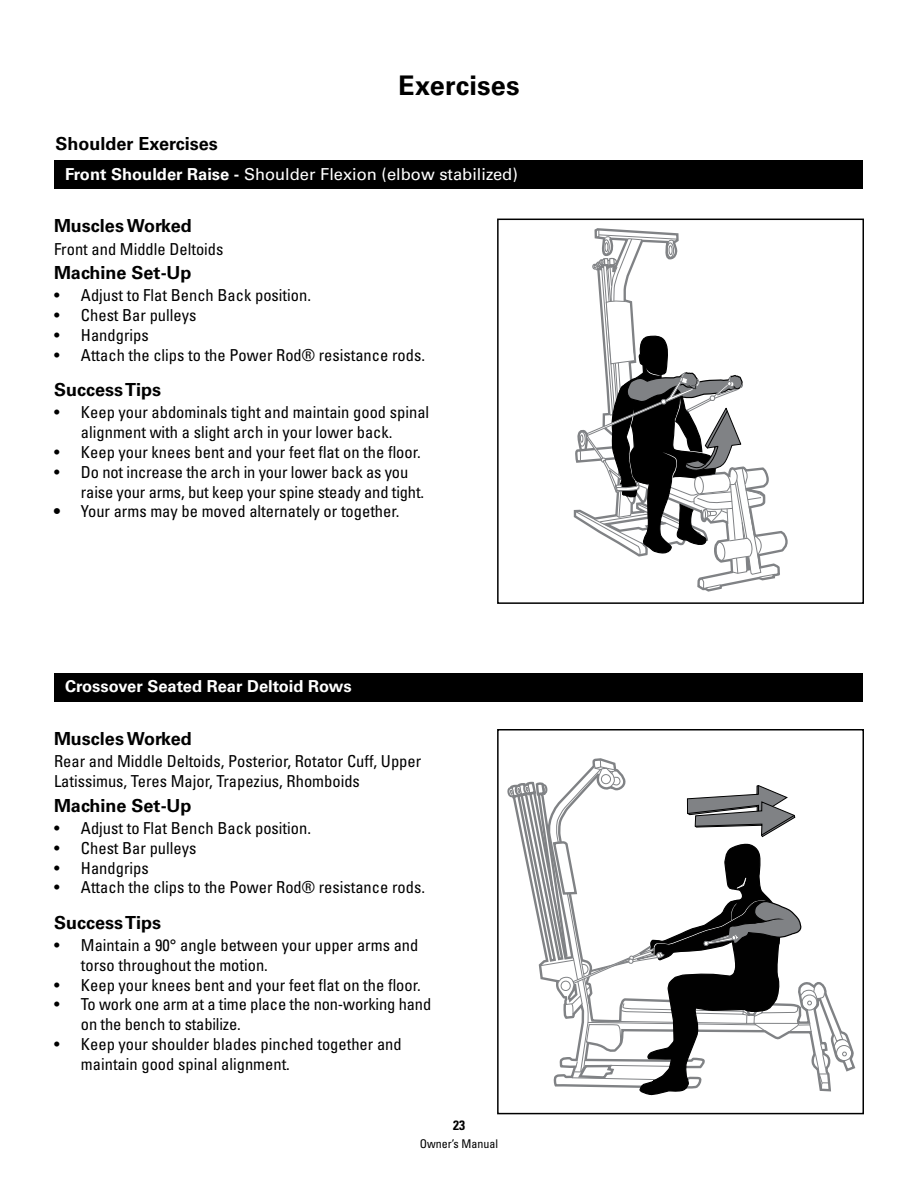
<style>
.page{position:relative;width:918px;height:1188px;background:#fff}
.page>*{position:absolute;margin:0;border:0;box-sizing:border-box;transform-origin:0 0}
.t1{font:700 27px "Univers";letter-spacing:.005em;color:#000}
.t2{font:700 18px "Univers";color:#000}
.t3{font:condensed 16.5px/19.8px "Univers";color:#000}
.t4{font:16.5px "Univers";color:#fff}
.t5{font:700 16.5px "Univers";color:#fff}
.t6{font:700 condensed 13.5px "Univers";color:#000}
.t7{font:condensed 12px "Univers";color:#000}
.s1{font-weight:700}
.s2{font-weight:700;font-stretch:normal}
</style>
<div class="page">
<div style="left:55px;top:160px;width:808px;height:29px;background:#000"></div>
<div style="left:497px;top:219px;width:367px;height:385px;border:2px solid #000"></div>
<div style="left:55px;top:673px;width:808px;height:29px;background:#000"></div>
<div style="left:497px;top:729px;width:367px;height:385px;border:2px solid #000"></div>
<svg style="left:574px;top:228px;width:202px;height:362px"></svg>
<svg style="left:507px;top:758px;width:342px;height:337px"></svg>
<p class="t2" style="left:56px;top:133px;width:164px">Shoulder Exercises</p>
<h1 class="t1" style="left:398px;top:69px;width:123px">Exercises</h1>
<p class="t4" style="left:65px;top:164px;width:454px"><span class="s1">Front Shoulder Raise -</span> Shoulder Flexion (elbow stabilized)</p>
<p class="t2" style="left:54px;top:215px;width:139px">Muscles Worked</p>
<p class="t3" style="left:54px;top:239px;width:171px">Front and Middle Deltoids</p>
<p class="t2" style="left:54px;top:262px;width:139px">Machine Set-Up</p>
<p class="t3" style="left:54px;top:285px;width:259px">• Adjust to Flat Bench Back position.</p>
<p class="t3" style="left:54px;top:305px;width:144px">• Chest Bar pulleys</p>
<p class="t3" style="left:54px;top:325px;width:96px">• Handgrips</p>
<p class="t3" style="left:54px;top:345px;width:373px">• Attach the clips to the Power Rod® resistance rods.</p>
<p class="t2" style="left:54px;top:379px;width:109px">Success Tips</p>
<p class="t3" style="left:54px;top:402px;width:377px;text-align:center">• Keep your abdominals tight and maintain good spinal alignment with a slight arch in your lower back.</p>
<p class="t3" style="left:54px;top:442px;width:368px">• Keep your knees bent and your feet flat on the floor.</p>
<p class="t3" style="left:81px;top:462px;width:345px;text-indent:-27px">• Do not increase the arch in your lower back as you raise your arms, but keep your spine steady and tight.</p>
<p class="t3" style="left:54px;top:501px;width:347px"><span class="s2">•</span> Your arms may be moved alternately or together.</p>
<p class="t5" style="left:65px;top:677px;width:288px">Crossover Seated Rear Deltoid Rows</p>
<p class="t2" style="left:54px;top:728px;width:139px">Muscles Worked</p>
<p class="t3" style="left:54px;top:751px;width:369px">Rear and Middle Deltoids, Posterior, Rotator Cuff, Upper<br>Latissimus, Teres Major, Trapezius, Rhomboids</p>
<p class="t2" style="left:54px;top:795px;width:139px">Machine Set-Up</p>
<p class="t3" style="left:54px;top:818px;width:259px">• Adjust to Flat Bench Back position.</p>
<p class="t3" style="left:54px;top:838px;width:144px">• Chest Bar pulleys</p>
<p class="t3" style="left:54px;top:858px;width:96px">• Handgrips</p>
<p class="t3" style="left:54px;top:877px;width:373px">• Attach the clips to the Power Rod® resistance rods.</p>
<p class="t2" style="left:54px;top:912px;width:109px">Success Tips</p>
<p class="t3" style="left:81px;top:935px;width:339px;text-indent:-27px">• Maintain a 90° angle between your upper arms and torso throughout the motion.</p>
<p class="t3" style="left:54px;top:975px;width:368px">• Keep your knees bent and your feet flat on the floor.</p>
<p class="t3" style="left:81px;top:994px;width:352px;text-indent:-27px">• To work one arm at a time place the non-working hand on the bench to stabilize.</p>
<p class="t3" style="left:81px;top:1034px;width:322px;text-indent:-27px">• Keep your shoulder blades pinched together and maintain good spinal alignment.</p>
<p class="t6" style="left:453px;top:1117px;width:13px">23</p>
<p class="t7" style="left:420px;top:1136px;width:80px">Owner’s Manual</p>
</div>
